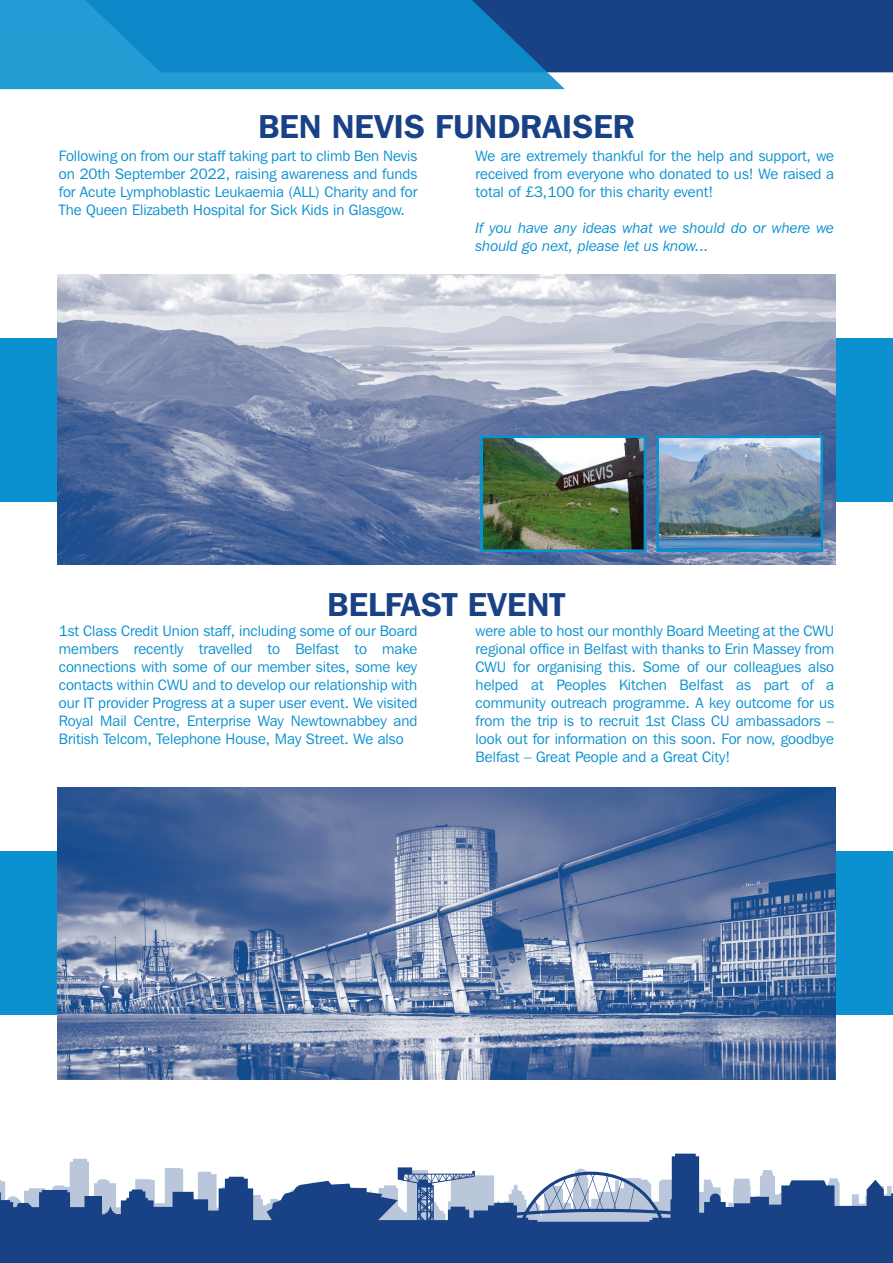
<style>
.page{position:relative;width:893px;height:1263px;background:#fff}
.page>*{position:absolute;margin:0;border:0;box-sizing:border-box;transform-origin:0 0}
.t1{font:600 33px "Franklin Gothic IT Cby BT";color:#194185}
.t2{font:15px/18px "Franklin Gothic IT Cby BT";color:#0b91d0;text-align:justify}
.t3{font:italic 15px/18px "Franklin Gothic IT Cby BT";color:#0b91d0}
</style>
<div class="page">
<div style="left:0;top:338px;width:893px;height:163px;background:#0b91d0"></div>
<div style="left:0;top:852px;width:893px;height:163px;background:#0b91d0"></div>
<svg style="left:0;top:1153px;width:893px;height:71px"></svg>
<div style="left:0;top:1224px;width:893px;height:39px;background:#194185"></div>
<div style="left:565px;top:0;width:328px;height:72px;background:#194185"></div>
<svg style="left:0;top:0;width:565px;height:89px;background:#1689c7"></svg>
<img style="left:57px;top:275px;width:779px;height:289px">
<img style="left:660px;top:439px;width:159px;height:109px">
<div style="left:656px;top:435px;width:167px;height:117px;border:3px solid #0b91d0"></div>
<img style="left:484px;top:439px;width:158px;height:109px">
<div style="left:480px;top:435px;width:166px;height:117px;border:3px solid #0b91d0"></div>
<img style="left:57px;top:787px;width:779px;height:293px">
<h1 class="t1" style="left:258px;top:106px;width:378px">BEN NEVIS FUNDRAISER</h1>
<p class="t2" style="left:476px;top:146px;width:360px">We are extremely thankful for the help and support, we received from everyone who donated to us! We raised a total of £3,100 for this charity event!</p>
<p class="t3" style="left:476px;top:218px;width:360px">If you have any ideas what we should do or where we should go next, please let us know...</p>
<p class="t2" style="left:59px;top:146px;width:360px">Following on from our staff taking part to climb Ben Nevis on 20th September 2022, raising awareness and funds for Acute Lymphoblastic Leukaemia (ALL) Charity and for The Queen Elizabeth Hospital for Sick Kids in Glasgow.</p>
<h1 class="t1" style="left:328px;top:584px;width:239px">BELFAST EVENT</h1>
<p class="t2" style="left:59px;top:621px;width:360px">1st Class Credit Union staff, including some of our Board members recently travelled to Belfast to make connections with some of our member sites, some key contacts within CWU and to develop our relationship with our IT provider Progress at a super user event. We visited Royal Mail Centre, Enterprise Way Newtownabbey and British Telcom, Telephone House, May Street. We also</p>
<p class="t2" style="left:476px;top:621px;width:360px">were able to host our monthly Board Meeting at the CWU regional office in Belfast with thanks to Erin Massey from CWU for organising this. Some of our colleagues also helped at Peoples Kitchen Belfast as part of a community outreach programme. A key outcome for us from the trip is to recruit 1st Class CU ambassadors – look out for information on this soon. For now, goodbye Belfast – Great People and a Great City!</p>
</div>
